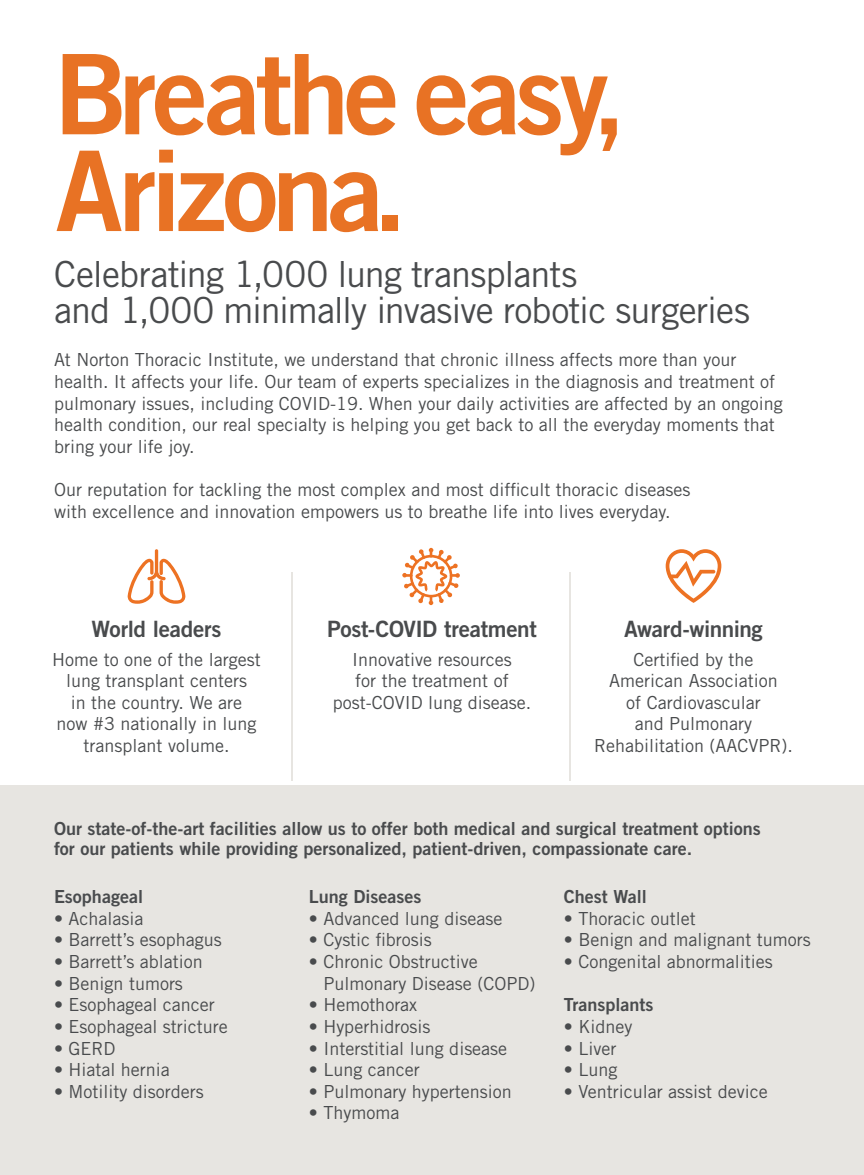
<style>
.page{position:relative;width:864px;height:1175px;background:#fff}
.page>*{position:absolute;margin:0;border:0;box-sizing:border-box;transform-origin:0 0}
.t1{font:111.15px "Trade Gothic LT Std Bd 2";letter-spacing:-.045em;color:#e87224}
.t2{font:36px "Trade Gothic LT Std";letter-spacing:-.025em;color:#494b4d}
.t3{font:22.5px "Trade Gothic LT Std Bd 2";letter-spacing:-.015em;color:#494b4d}
.t4{font:18px/21.6px "Trade Gothic LT Std";color:#494b4d}
.t5{font:18px/19.5px "Trade Gothic LT Std Bd 2";color:#494b4d}
</style>
<div class="page">
<hr style="left:291px;top:572px;width:2px;height:208px;background:#e7e5e1">
<svg style="left:127px;top:549px;width:59px;height:55px"></svg>
<div style="left:0;top:785px;width:864px;height:389px;background:#e7e5e1"></div>
<hr style="left:569px;top:572px;width:1px;height:208px;background:#e7e5e1">
<svg style="left:402px;top:548px;width:58px;height:57px"></svg>
<svg style="left:666px;top:549px;width:55px;height:54px"></svg>
<p class="t1" style="left:54px;top:26px;width:574px">Breathe easy,</p>
<p class="t1" style="left:55px;top:122px;width:353px">Arizona.</p>
<p class="t2" style="left:54px;top:252px;width:525px">Celebrating 1,000 lung transplants</p>
<p class="t2" style="left:54px;top:288px;width:698px">and 1,000 minimally invasive robotic surgeries</p>
<p class="t4" style="left:54px;top:349px;width:730px">At Norton Thoracic Institute, we understand that chronic illness affects more than your health. It affects your life. Our team of experts specializes in the diagnosis and treatment of pulmonary issues, including COVID-19. When your daily activities are affected by an ongoing health condition, our real specialty is helping you get back to all the everyday moments that bring your life joy.</p>
<p class="t4" style="left:54px;top:478px;width:638px">Our reputation for tackling the most complex and most difficult thoracic diseases with excellence and innovation empowers us to breathe life into lives everyday.</p>
<p class="t3" style="left:92px;top:615px;width:131px">World leaders</p>
<p class="t4" style="left:52px;top:648px;width:210px;text-align:center">Home to one of the largest lung transplant centers<br>in the country. We are<br>now #3 nationally in lung transplant volume.</p>
<p class="t3" style="left:327px;top:615px;width:211px">Post-COVID treatment</p>
<p class="t4" style="left:333px;top:648px;width:200px;text-align:center">Innovative resources<br>for the treatment of post-COVID lung disease.</p>
<p class="t3" style="left:624px;top:615px;width:140px">Award-winning</p>
<p class="t4" style="left:609px;top:648px;width:170px;text-align:center">Certified by the<br>American Association of Cardiovascular<br>and Pulmonary</p>
<p class="t4" style="left:594px;top:734px;width:201px">Rehabilitation (AACVPR).</p>
<p class="t5" style="left:54px;top:819px;width:708px">Our state-of-the-art facilities allow us to offer both medical and surgical treatment options for our patients while providing personalized, patient-driven, compassionate care.</p>
<p class="t5" style="left:564px;top:886px;width:84px">Chest Wall</p>
<p class="t4" style="left:564px;top:907px;width:133px">• Thoracic outlet</p>
<p class="t4" style="left:564px;top:929px;width:248px">• Benign and malignant tumors</p>
<p class="t4" style="left:564px;top:950px;width:210px">• Congenital abnormalities</p>
<p class="t5" style="left:564px;top:994px;width:91px">Transplants</p>
<p class="t4" style="left:564px;top:1015px;width:70px">• Kidney</p>
<p class="t4" style="left:564px;top:1037px;width:54px">• Liver</p>
<p class="t4" style="left:564px;top:1058px;width:55px">• Lung</p>
<p class="t4" style="left:564px;top:1080px;width:205px">• Ventricular assist device</p>
<p class="t5" style="left:309px;top:886px;width:114px">Lung Diseases</p>
<p class="t4" style="left:309px;top:907px;width:195px">• Advanced lung disease</p>
<p class="t4" style="left:309px;top:929px;width:124px">• Cystic fibrosis</p>
<p class="t4" style="left:323px;top:950px;width:213px;text-indent:-15px">• Chronic Obstructive<br>Pulmonary Disease (COPD)</p>
<p class="t4" style="left:309px;top:993px;width:110px">• Hemothorax</p>
<p class="t4" style="left:309px;top:1015px;width:123px">• Hyperhidrosis</p>
<p class="t4" style="left:309px;top:1037px;width:200px">• Interstitial lung disease</p>
<p class="t4" style="left:309px;top:1058px;width:113px">• Lung cancer</p>
<p class="t4" style="left:309px;top:1080px;width:204px">• Pulmonary hypertension</p>
<p class="t4" style="left:309px;top:1101px;width:92px">• Thymoma</p>
<p class="t5" style="left:54px;top:886px;width:91px">Esophageal</p>
<p class="t4" style="left:54px;top:907px;width:91px">• Achalasia</p>
<p class="t4" style="left:54px;top:929px;width:169px">• Barrett’s esophagus</p>
<p class="t4" style="left:54px;top:950px;width:150px">• Barrett’s ablation</p>
<p class="t4" style="left:54px;top:972px;width:130px">• Benign tumors</p>
<p class="t4" style="left:54px;top:993px;width:162px">• Esophageal cancer</p>
<p class="t4" style="left:54px;top:1015px;width:175px">• Esophageal stricture</p>
<p class="t4" style="left:54px;top:1037px;width:63px">• GERD</p>
<p class="t4" style="left:54px;top:1058px;width:117px">• Hiatal hernia</p>
<p class="t4" style="left:54px;top:1080px;width:151px">• Motility disorders</p>
</div>
